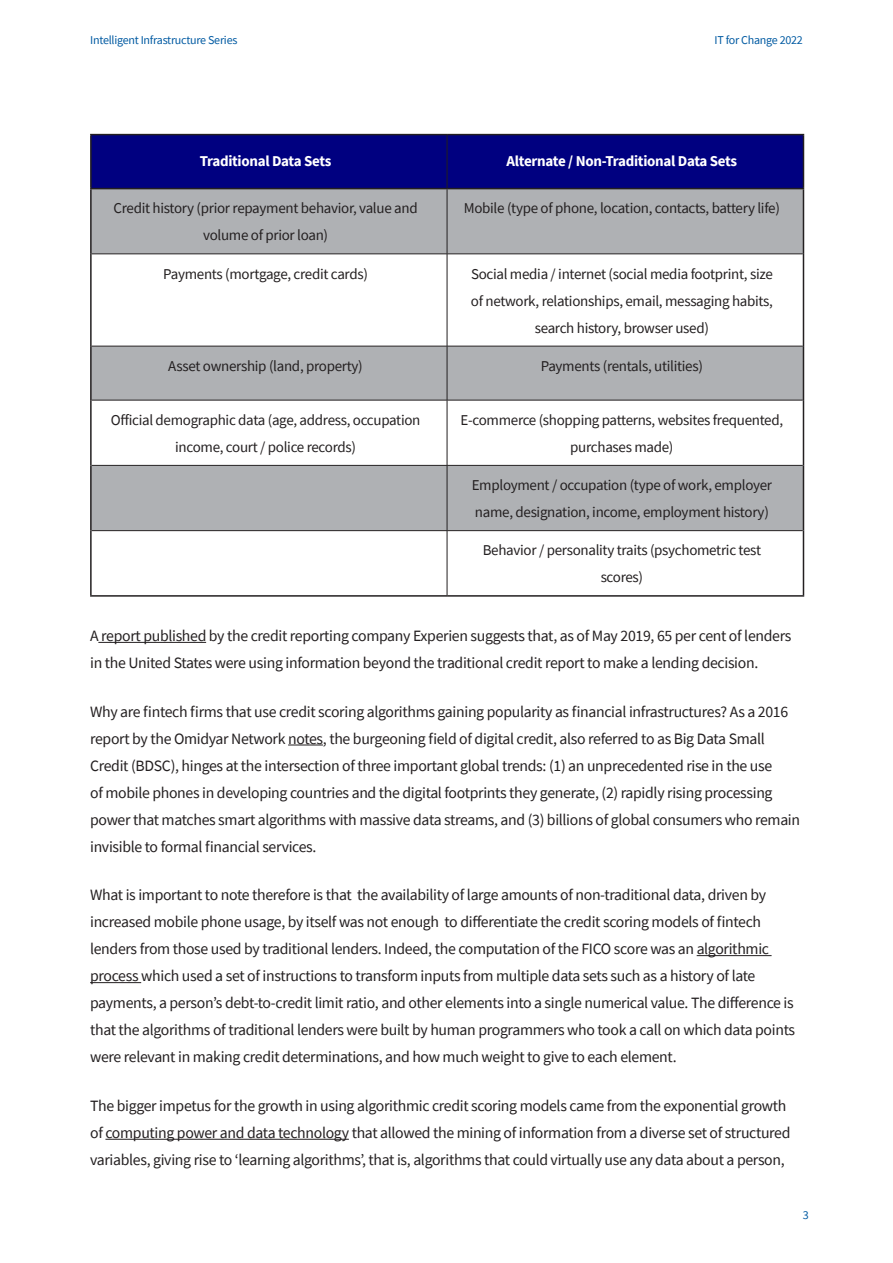
<style>
.page{position:relative;width:893px;height:1263px;background:#fff}
.page>*{position:absolute;margin:0;border:0;box-sizing:border-box;transform-origin:0 0}
.Body{font:15.75px/27px "Source Sans Pro";letter-spacing:-.02em;color:#231f20}
.Body-2{font:15px/27px "Source Sans Pro";letter-spacing:-.02em;color:#231f20;text-align:center}
.Body-3{font:700 15px "Source Sans Pro";letter-spacing:-.02em;color:#fff}
.t1{font:12px "Source Sans Pro";letter-spacing:-.02em;color:#005aa2}
</style>
<div class="page">
<hr style="left:98px;top:642px;width:108px;height:1px;background:#231f20">
<hr style="left:288px;top:745px;width:35px;height:1px;background:#231f20">
<hr style="left:697px;top:955px;width:75px;height:1px;background:#231f20">
<hr style="left:90px;top:982px;width:51px;height:1px;background:#231f20">
<hr style="left:105px;top:1139px;width:244px;height:1px;background:#231f20">
<div style="left:92px;top:135px;width:711px;height:53px;background:#000080"></div>
<div style="left:92px;top:189px;width:711px;height:65px;background:#afb1b4"></div>
<svg style="left:92px;top:255px;width:711px;height:340px"></svg>
<hr style="left:447px;top:135px;width:1px;height:53px;background:#231f20">
<hr style="left:447px;top:189px;width:1px;height:65px;background:#231f20">
<hr style="left:92px;top:254px;width:355px;height:1px;background:#231f20">
<hr style="left:447px;top:254px;width:356px;height:1px;background:#231f20">
<hr style="left:447px;top:254px;width:1px;height:92px;background:#231f20">
<hr style="left:92px;top:346px;width:355px;height:1px;background:#231f20">
<hr style="left:447px;top:346px;width:356px;height:1px;background:#231f20">
<hr style="left:447px;top:346px;width:1px;height:54px;background:#231f20">
<hr style="left:92px;top:400px;width:355px;height:1px;background:#231f20">
<hr style="left:447px;top:400px;width:356px;height:1px;background:#231f20">
<hr style="left:447px;top:400px;width:1px;height:65px;background:#231f20">
<hr style="left:92px;top:465px;width:355px;height:1px;background:#231f20">
<hr style="left:447px;top:465px;width:356px;height:1px;background:#231f20">
<hr style="left:447px;top:466px;width:1px;height:64px;background:#231f20">
<hr style="left:92px;top:530px;width:355px;height:1px;background:#231f20">
<hr style="left:447px;top:530px;width:356px;height:1px;background:#231f20">
<hr style="left:447px;top:531px;width:1px;height:64px;background:#231f20">
<hr style="left:90px;top:189px;width:2px;height:65px;background:#231f20">
<hr style="left:803px;top:189px;width:1px;height:65px;background:#231f20">
<hr style="left:90px;top:254px;width:2px;height:92px;background:#231f20">
<hr style="left:803px;top:254px;width:1px;height:92px;background:#231f20">
<hr style="left:90px;top:346px;width:2px;height:54px;background:#231f20">
<hr style="left:803px;top:346px;width:1px;height:54px;background:#231f20">
<hr style="left:90px;top:400px;width:2px;height:65px;background:#231f20">
<hr style="left:803px;top:400px;width:1px;height:65px;background:#231f20">
<hr style="left:90px;top:465px;width:2px;height:66px;background:#231f20">
<hr style="left:803px;top:465px;width:1px;height:66px;background:#231f20">
<hr style="left:90px;top:531px;width:2px;height:64px;background:#231f20">
<hr style="left:803px;top:531px;width:1px;height:64px;background:#231f20">
<hr style="left:90px;top:595px;width:357px;height:2px;background:#231f20">
<hr style="left:447px;top:595px;width:357px;height:2px;background:#231f20">
<hr style="left:90px;top:134px;width:357px;height:1px;background:#231f20">
<hr style="left:90px;top:135px;width:2px;height:53px;background:#231f20">
<hr style="left:447px;top:134px;width:357px;height:1px;background:#231f20">
<hr style="left:803px;top:135px;width:1px;height:53px;background:#231f20">
<hr style="left:90px;top:188px;width:357px;height:1px;background:#231f20">
<hr style="left:447px;top:188px;width:357px;height:1px;background:#231f20">
<p class="t1" style="left:90px;top:33px;width:149px">Intelligent Infrastructure Series</p>
<p class="t1" style="left:714px;top:33px;width:90px">IT for Change 2022</p>
<p class="Body-3" style="left:200px;top:151px;width:133px">Traditional Data Sets</p>
<p class="Body-3" style="left:507px;top:151px;width:232px">Alternate / Non-Traditional Data Sets</p>
<p class="Body-2" style="left:114px;top:195px;width:306px">Credit history (prior repayment behavior, value and volume of prior loan)</p>
<p class="Body-2" style="left:464px;top:195px;width:318px">Mobile (type of phone, location, contacts, battery life)</p>
<p class="Body-2" style="left:163px;top:260px;width:206px">Payments (mortgage, credit cards)</p>
<p class="Body-2" style="left:471px;top:260px;width:304px">Social media / internet (social media footprint, size of network, relationships, email, messaging habits, search history, browser used)</p>
<p class="Body-2" style="left:168px;top:352px;width:196px">Asset ownership (land, property)</p>
<p class="Body-2" style="left:541px;top:352px;width:164px">Payments (rentals, utilities)</p>
<p class="Body-2" style="left:111px;top:406px;width:311px">Official demographic data (age, address, occupation income, court / police records)</p>
<p class="Body-2" style="left:461px;top:406px;width:324px">E-commerce (shopping patterns, websites frequented, purchases made)</p>
<p class="Body-2" style="left:472px;top:472px;width:302px;text-align:left">Employment / occupation (type of work, employer name, designation, income, employment history)</p>
<p class="Body-2" style="left:483px;top:537px;width:280px">Behavior / personality traits (psychometric test scores)</p>
<p class="Body" style="left:90px;top:622px;width:703px">A report published by the credit reporting company Experien suggests that, as of May 2019, 65 per cent of lenders in the United States were using information beyond the traditional credit report to make a lending decision.</p>
<p class="Body" style="left:90px;top:698px;width:711px">Why are fintech firms that use credit scoring algorithms gaining popularity as financial infrastructures? As a 2016 report by the Omidyar Network notes, the burgeoning field of digital credit, also referred to as Big Data Small Credit (BDSC), hinges at the intersection of three important global trends: (1) an unprecedented rise in the use<br>of mobile phones in developing countries and the digital footprints they generate, (2) rapidly rising processing power that matches smart algorithms with massive data streams, and (3) billions of global consumers who remain invisible to formal financial services.</p>
<p class="Body" style="left:90px;top:882px;width:706px">What is important to note therefore is that the availability of large amounts of non-traditional data, driven by increased mobile phone usage, by itself was not enough to differentiate the credit scoring models of fintech lenders from those used by traditional lenders. Indeed, the computation of the FICO score was an algorithmic process which used a set of instructions to transform inputs from multiple data sets such as a history of late payments, a person’s debt-to-credit limit ratio, and other elements into a single numerical value. The difference is that the algorithms of traditional lenders were built by human programmers who took a call on which data points were relevant in making credit determinations, and how much weight to give to each element.</p>
<p class="Body" style="left:90px;top:1092px;width:702px">The bigger impetus for the growth in using algorithmic credit scoring models came from the exponential growth of computing power and data technology that allowed the mining of information from a diverse set of structured variables, giving rise to ‘learning algorithms’, that is, algorithms that could virtually use any data about a person,</p>
<p class="t1" style="left:803px;top:1208px;width:7px">3</p>
</div>
